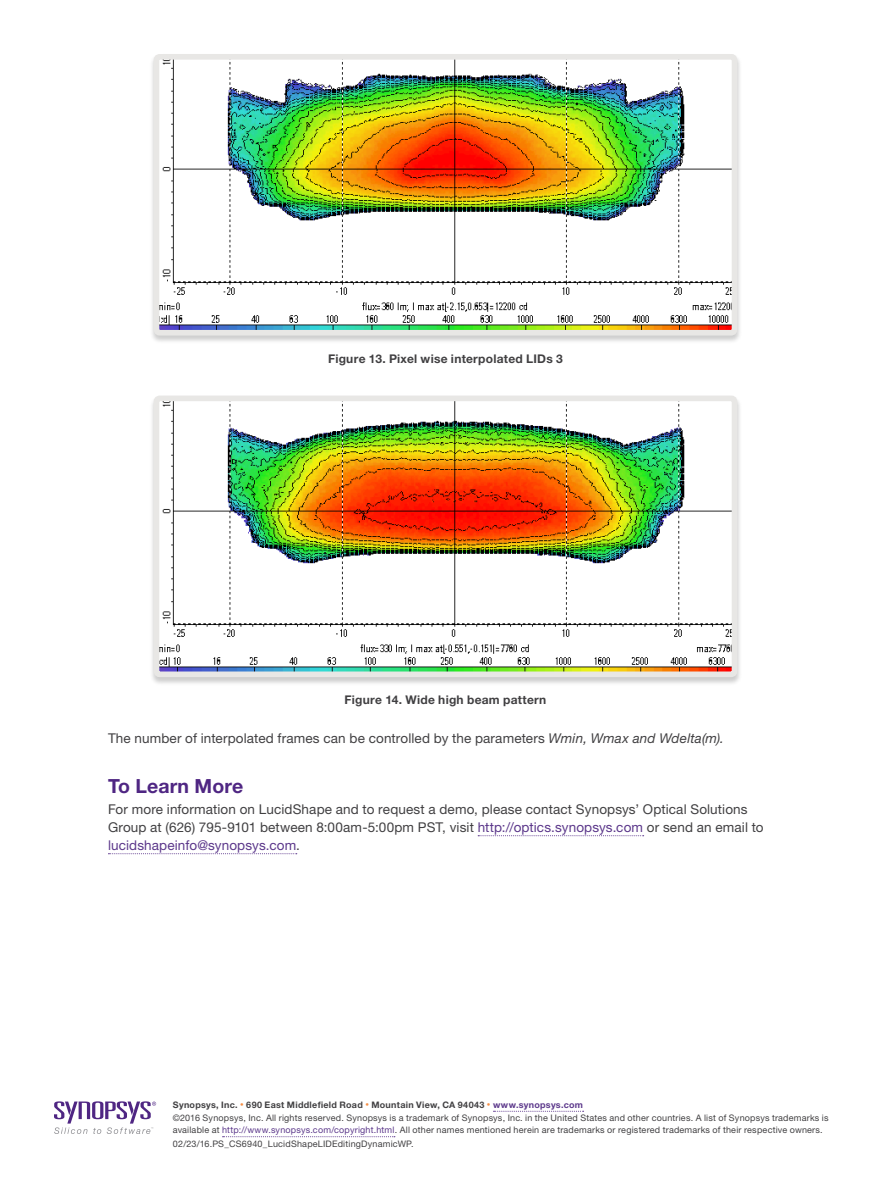
<style>
.page{position:relative;width:891px;height:1188px;background:#fff}
.page>*{position:absolute;margin:0;border:0;box-sizing:border-box;transform-origin:0 0}
._03_Subhead_level_1{font:700 19.5px "Helvetica Neue LT Std";letter-spacing:.005em;color:#4f2683}
._04_Body_copy{font:13.5px/18px "Helvetica Neue LT Std";letter-spacing:.01em;color:#414042}
._06_Figure_caption{font:700 12px "Helvetica Neue LT Std";letter-spacing:.02em;color:#414042}
.Boilerplate__Mousety{font:9px/12px "Helvetica Neue LT Std";letter-spacing:.02em;color:#414042}
.Boilerplate__Address{font:700 9px "Helvetica Neue LT Std";letter-spacing:.03em;color:#414042}
.s1{font-style:italic}
.s2{color:#5c388b}
.s3{font-weight:400;font-size:7.2px;color:#f68e45}
</style>
<div class="page">
<svg style="left:494px;top:1111px;width:90px;height:1px"></svg>
<svg style="left:223px;top:1136px;width:172px;height:1px"></svg>
<svg style="left:54px;top:1101px;width:102px;height:33px"></svg>
<svg style="left:478px;top:835px;width:166px;height:1px"></svg>
<svg style="left:108px;top:853px;width:189px;height:1px"></svg>
<div style="left:149px;top:54px;width:593px;height:291px;background:#000;opacity:.2"></div>
<img style="left:161px;top:61px;width:569px;height:268px">
<div style="left:154px;top:54px;width:583px;height:282px;border:6px solid #e8e7e5;border-radius:3px"></div>
<div style="left:149px;top:395px;width:593px;height:291px;background:#000;opacity:.2"></div>
<img style="left:161px;top:403px;width:569px;height:267px">
<div style="left:154px;top:396px;width:583px;height:281px;border:6px solid #e8e7e5;border-radius:3px"></div>
<p class="_06_Figure_caption" style="left:328px;top:351px;width:236px">Figure 13. Pixel wise interpolated LIDs 3</p>
<p class="_06_Figure_caption" style="left:345px;top:692px;width:203px">Figure 14. Wide high beam pattern</p>
<p class="_04_Body_copy" style="left:108px;top:729px;width:618px">The number of interpolated frames can be controlled by the parameters <span class="s1">Wmin, Wmax and Wdelta(m).</span></p>
<p class="_03_Subhead_level_1" style="left:108px;top:774px;width:137px">To Learn More</p>
<p class="_04_Body_copy" style="left:108px;top:800px;width:657px">For more information on LucidShape and to request a demo, please contact Synopsys’ Optical Solutions<br>Group at (626) 795-9101 between 8:00am-5:00pm PST, visit <span class="s2">http://optics.synopsys.com</span> or send an email to <span class="s2">lucidshapeinfo@synopsys.com</span>.</p>
<p class="Boilerplate__Address" style="left:173px;top:1099px;width:412px">Synopsys, Inc. <span class="s3">•</span> 690 East Middlefield Road <span class="s3">•</span> Mountain View, CA 94043 <span class="s3">•</span> <span class="s2">www.synopsys.com</span></p>
<p class="Boilerplate__Mousety" style="left:173px;top:1112px;width:657px">©2016 Synopsys, Inc. All rights reserved. Synopsys is a trademark of Synopsys, Inc. in the United States and other countries. A list of Synopsys trademarks is available at <span class="s2">http://www.synopsys.com/copyright.html</span>. All other names mentioned herein are trademarks or registered trademarks of their respective owners.</p>
<p class="Boilerplate__Mousety" style="left:173px;top:1138px;width:242px">02/23/16.PS_CS6940_LucidShapeLIDEditingDynamicWP.</p>
</div>
